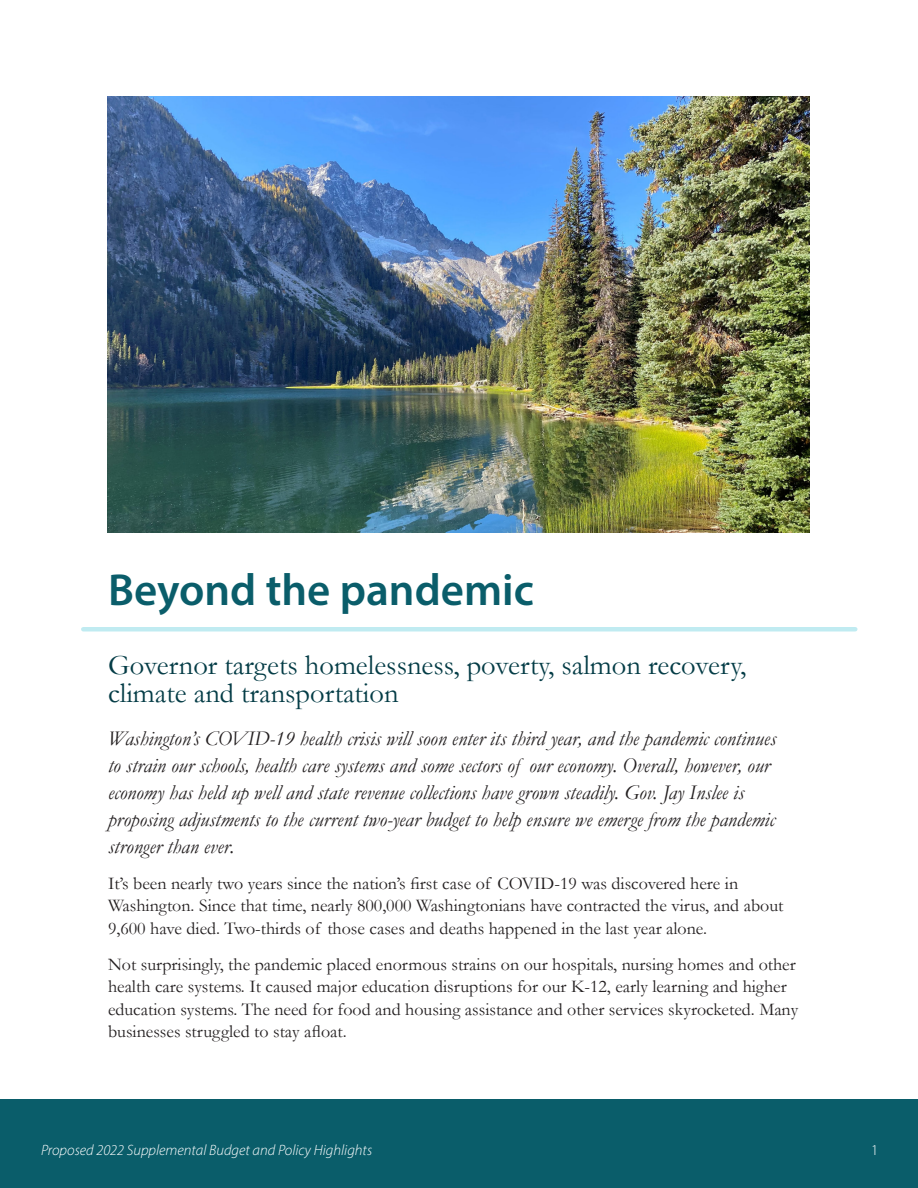
<style>
.page{position:relative;width:918px;height:1188px;background:#fff}
.page>*{position:absolute;margin:0;border:0;box-sizing:border-box;transform-origin:0 0}
.Section_Heading{font:600 45px "Myriad Pro";color:#0a5d6a}
.Sub-title{font:28.5px/28.5px "Garamond";color:#043c46}
.t1{font:italic 21px/27px "Garamond";color:#231f20}
.Body_Gar{font:18px/22.5px "Garamond";color:#231f20}
.t2{font:italic 300 15px "Myriad Pro";color:#fff}
.t3{font:300 15px "Myriad Pro";color:#fff}
</style>
<div class="page">
<div style="left:0;top:1099px;width:918px;height:89px;background:#0a5d6a"></div>
<img style="left:108px;top:96px;width:702px;height:437px">
<div style="left:83px;top:627px;width:772px;height:5px;background:#c0ebf1"></div>
<p class="Section_Heading" style="left:108px;top:561px;width:427px">Beyond the pandemic</p>
<p class="Sub-title" style="left:108px;top:650px;width:640px">Governor targets homelessness, poverty, salmon recovery, climate and transportation</p>
<p class="t1" style="left:108px;top:724px;width:670px">Washington’s COVID-19 health crisis will soon enter its third year, and the pandemic continues to strain our schools, health care systems and some sectors of our economy. Overall, however, our economy has held up well and state revenue collections have grown steadily. Gov. Jay Inslee is proposing adjustments to the current two-year budget to help ensure we emerge from the pandemic stronger than ever.</p>
<p class="Body_Gar" style="left:108px;top:871px;width:677px">It’s been nearly two years since the nation’s first case of COVID-19 was discovered here in<br>Washington. Since that time, nearly 800,000 Washingtonians have contracted the virus, and about<br>9,600 have died. Two-thirds of those cases and deaths happened in the last year alone.</p>
<p class="Body_Gar" style="left:108px;top:952px;width:692px">Not surprisingly, the pandemic placed enormous strains on our hospitals, nursing homes and other health care systems. It caused major education disruptions for our K-12, early learning and higher education systems. The need for food and housing assistance and other services skyrocketed. Many businesses struggled to stay afloat.</p>
<p class="t2" style="left:41px;top:1141px;width:333px">Proposed 2022 Supplemental Budget and Policy Highlights</p>
<p class="t3" style="left:871px;top:1141px;width:9px">1</p>
</div>
